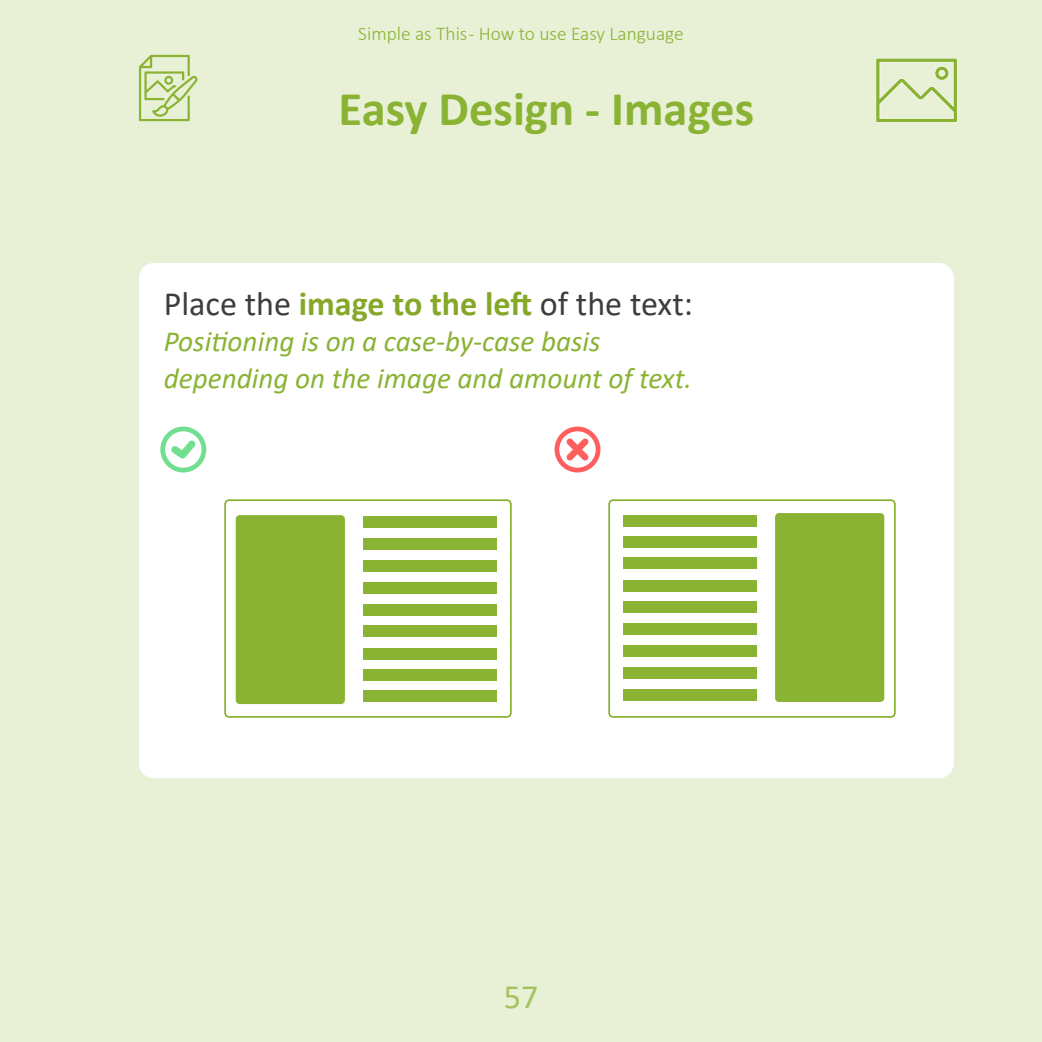
<style>
.page{position:relative;width:1042px;height:1042px;background:#e8f0d6}
.page>*{position:absolute;margin:0;border:0;box-sizing:border-box;transform-origin:0 0}
.t1{font:700 48.65px "Calibri";color:#8ab334}
.t2{font:34.12px "Calibri";color:#3d3d3d}
.t3{font:34.12px "Calibri";color:#a3c35f}
.t4{font:italic 29.22px/36.6px "Calibri";color:#8ab334}
.t5{font:300 19.43px "Calibri";color:#8ab334}
.s1{font-weight:700;color:#85a829}
</style>
<div class="page">
<svg style="left:139px;top:55px;width:59px;height:66px"></svg>
<svg style="left:876px;top:58px;width:82px;height:65px"></svg>
<div style="left:139px;top:263px;width:815px;height:515px;background:#fff;border-radius:15px"></div>
<div style="left:224px;top:499px;width:288px;height:219px;border:2px solid #8ab334;border-radius:4px"></div>
<div style="left:608px;top:499px;width:288px;height:219px;border:2px solid #8ab334;border-radius:4px"></div>
<div style="left:236px;top:515px;width:109px;height:189px;background:#8ab334;border-radius:4px"></div>
<div style="left:775px;top:513px;width:109px;height:189px;background:#8ab334;border-radius:4px"></div>
<div style="left:363px;top:516px;width:134px;height:12px;background:#8ab334"></div>
<div style="left:623px;top:689px;width:134px;height:11px;background:#8ab334"></div>
<div style="left:363px;top:604px;width:134px;height:12px;background:#8ab334"></div>
<div style="left:623px;top:601px;width:134px;height:12px;background:#8ab334"></div>
<div style="left:363px;top:560px;width:134px;height:12px;background:#8ab334"></div>
<div style="left:623px;top:645px;width:134px;height:12px;background:#8ab334"></div>
<div style="left:363px;top:648px;width:134px;height:11px;background:#8ab334"></div>
<div style="left:623px;top:557px;width:134px;height:12px;background:#8ab334"></div>
<div style="left:363px;top:538px;width:134px;height:12px;background:#8ab334"></div>
<div style="left:623px;top:667px;width:134px;height:12px;background:#8ab334"></div>
<div style="left:363px;top:625px;width:134px;height:12px;background:#8ab334"></div>
<div style="left:623px;top:580px;width:134px;height:11px;background:#8ab334"></div>
<div style="left:363px;top:582px;width:134px;height:11px;background:#8ab334"></div>
<div style="left:623px;top:623px;width:134px;height:12px;background:#8ab334"></div>
<div style="left:363px;top:669px;width:134px;height:12px;background:#8ab334"></div>
<div style="left:623px;top:536px;width:134px;height:12px;background:#8ab334"></div>
<div style="left:363px;top:690px;width:134px;height:12px;background:#8ab334"></div>
<div style="left:623px;top:515px;width:134px;height:12px;background:#8ab334"></div>
<svg style="left:160px;top:426px;width:46px;height:46px"></svg>
<svg style="left:554px;top:426px;width:46px;height:46px"></svg>
<p class="t5" style="left:358px;top:21px;width:327px">Simple as This - How to use Easy Language</p>
<h1 class="t1" style="left:339px;top:74px;width:417px">Easy Design - Images</h1>
<p class="t2" style="left:164px;top:280px;width:531px">Place the <span class="s1">image to the left</span> of the text:</p>
<p class="t4" style="left:164px;top:322px;width:529px">Positioning is on a case-by-case basis depending on the image and amount of text.</p>
<p class="t3" style="left:504px;top:973px;width:36px">57</p>
</div>
